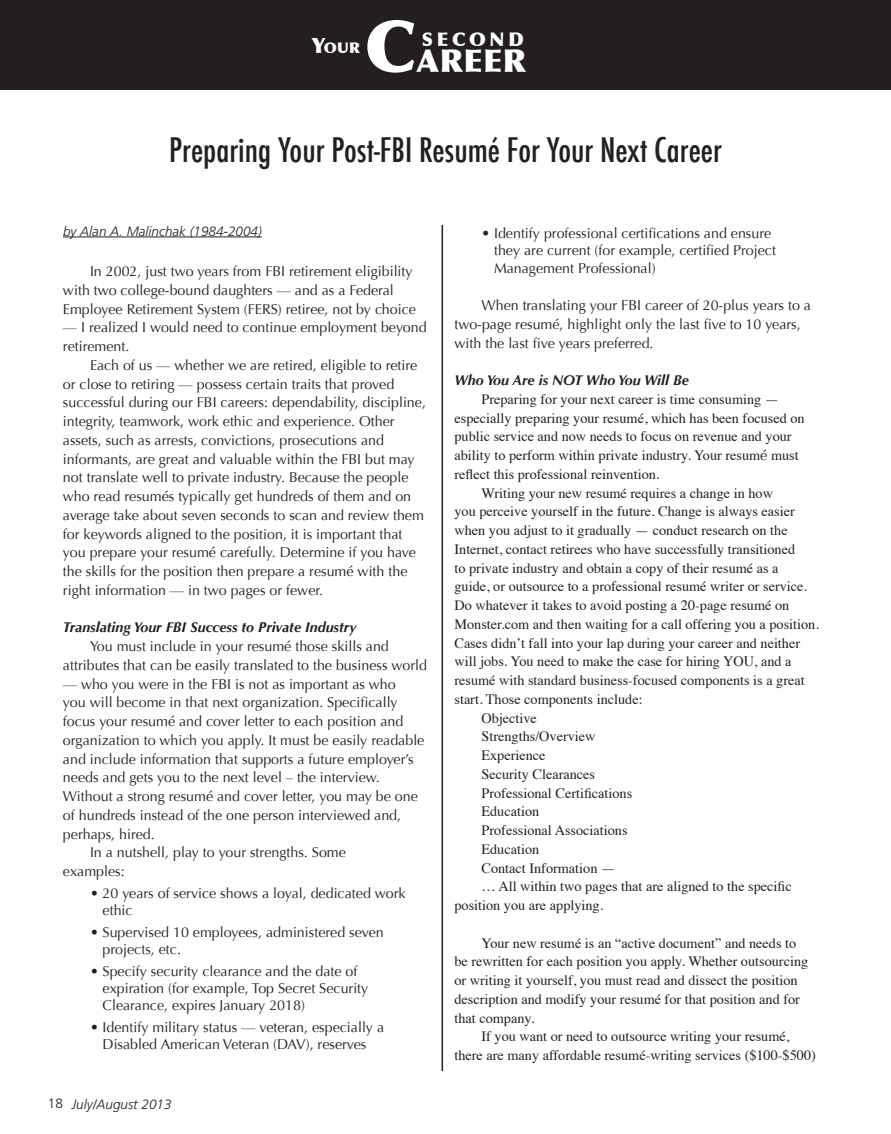
<style>
.page{position:relative;width:891px;height:1134px;background:#fff}
.page>*{position:absolute;margin:0;border:0;box-sizing:border-box;transform-origin:0 0}
.Paragraph_defaults{font:900 72px "Optima";color:#fff}
.Paragraph_defaults-2{font:500 condensed 33px "Futura";color:#231f20}
.Paragraph_defaults-3{font:900 31.5px "Optima";letter-spacing:.015em;color:#fff}
.Paragraph_defaults-4{font:900 18.9px "Optima";letter-spacing:.2em;color:#fff}
.Paragraph_defaults-5{font:900 14.7px "Optima";color:#fff}
.oraclecolumns{font:14.25px/18.8px "Optima";color:#231f20}
.oraclecolumns-2{font:14.25px/18.8px "Times";color:#231f20}
.oraclecolumns-3{font:italic 700 14.25px "Optima";color:#231f20}
.bylines{font:italic 300 13.5px "Frutiger";color:#231f20}
.t1{font:300 13.5px "Frutiger";color:#231f20}
.s1{font-size:21px}
.s2{font-family:"Optima"}
</style>
<div class="page">
<div style="left:0;top:0;width:891px;height:90px;background:#231f20"></div>
<hr style="left:63px;top:237px;width:199px;height:1px;background:#231f20">
<hr style="left:442px;top:225px;width:1px;height:846px;background:#231f20">
<p class="Paragraph_defaults" style="left:365px;top:3px;width:53px">C</p>
<p class="Paragraph_defaults-5" style="left:312px;top:38px;width:50px"><span class="s1">Y</span>OUR</p>
<p class="Paragraph_defaults-4" style="left:422px;top:28px;width:103px">SECOND</p>
<p class="Paragraph_defaults-3" style="left:417px;top:42px;width:111px">AREER</p>
<p class="Paragraph_defaults-2" style="left:169px;top:129px;width:554px">Preparing Your Post-FBI Resumé For Your Next Career</p>
<p class="bylines" style="left:63px;top:223px;width:200px">by Alan A. Malinchak (1984-2004)</p>
<p class="oraclecolumns" style="left:63px;top:262px;width:355px;text-indent:27px">In 2002, just two years from FBI retirement eligibility with two college-bound daughters — and as a Federal<br>Employee Retirement System (FERS) retiree, not by choice</p>
<p class="oraclecolumns" style="left:63px;top:318px;width:365px">— I realized I would need to continue employment beyond retirement.</p>
<p class="oraclecolumns" style="left:63px;top:356px;width:365px;text-indent:27px">Each of us — whether we are retired, eligible to retire or close to retiring — possess certain traits that proved successful during our FBI careers: dependability, discipline, integrity, teamwork, work ethic and experience. Other assets, such as arrests, convictions, prosecutions and informants, are great and valuable within the FBI but may not translate well to private industry. Because the people who read resumés typically get hundreds of them and on average take about seven seconds to scan and review them for keywords aligned to the position, it is important that you prepare your resumé carefully. Determine if you have the skills for the position then prepare a resumé with the right information — in two pages or fewer.</p>
<p class="oraclecolumns-3" style="left:63px;top:619px;width:295px">Translating Your FBI Success to Private Industry</p>
<p class="oraclecolumns" style="left:63px;top:637px;width:365px;text-indent:27px">You must include in your resumé those skills and attributes that can be easily translated to the business world</p>
<p class="oraclecolumns" style="left:63px;top:675px;width:363px">— who you were in the FBI is not as important as who<br>you will become in that next organization. Specifically focus your resumé and cover letter to each position and organization to which you apply. It must be easily readable and include information that supports a future employer’s needs and gets you to the next level – the interview.<br>Without a strong resumé and cover letter, you may be one of hundreds instead of the one person interviewed and, perhaps, hired.</p>
<p class="oraclecolumns" style="left:63px;top:843px;width:284px;text-indent:27px">In a nutshell, play to your strengths. Some examples:</p>
<p class="oraclecolumns" style="left:103px;top:885px;width:304px;line-height:17.2px;text-indent:-13px">• 20 years of service shows a loyal, dedicated work ethic</p>
<p class="oraclecolumns" style="left:103px;top:924px;width:283px;line-height:17.2px;text-indent:-13px">• Supervised 10 employees, administered seven projects, etc.</p>
<p class="oraclecolumns" style="left:103px;top:963px;width:267px;line-height:17.2px;text-indent:-13px">• Specify security clearance and the date of expiration (for example, Top Secret Security<br>Clearance, expires January 2018)</p>
<p class="oraclecolumns" style="left:90px;top:1019px;width:296px;line-height:17.2px;text-align:center">• Identify military status — veteran, especially a<br>Disabled American Veteran (DAV), reserves</p>
<p class="t1" style="left:48px;top:1095px;width:17px">18</p>
<p class="bylines" style="left:72px;top:1096px;width:101px">July/August 2013</p>
<p class="oraclecolumns" style="left:494px;top:225px;width:283px;line-height:17.2px;text-indent:-13px">• Identify professional certifications and ensure they are current (for example, certified Project<br>Management Professional)</p>
<p class="oraclecolumns" style="left:454px;top:296px;width:358px;text-indent:27px">When translating your FBI career of 20-plus years to a two-page resumé, highlight only the last five to 10 years, with the last five years preferred.</p>
<p class="oraclecolumns-3" style="left:454px;top:372px;width:236px">Who You Are is NOT Who You Will Be</p>
<p class="oraclecolumns-2" style="left:454px;top:388px;width:352px;text-indent:27px">Preparing for your next career is time consuming — especially preparing your resumé, which has been focused on public service and now needs to focus on revenue and your ability to perform within private industry. Your resum<span class="s2">é</span> must reflect this professional reinvention.</p>
<p class="oraclecolumns-2" style="left:454px;top:482px;width:366px;text-indent:27px">Writing your new resumé requires a change in how<br>you perceive yourself in the future. Change is always easier when you adjust to it gradually — conduct research on the Internet, contact retirees who have successfully transitioned<br>to private industry and obtain a copy of their resumé as a<br>guide, or outsource to a professional resumé writer or service.<br>Do whatever it takes to avoid posting a 20-page resumé on Monster.com and then waiting for a call offering you a position.<br>Cases didn’t fall into your lap during your career and neither will jobs. You need to make the case for hiring YOU, and a resumé with standard business-focused components is a great start. Those components include:</p>
<p class="oraclecolumns-2" style="left:481px;top:707px;width:57px">Objective</p>
<p class="oraclecolumns-2" style="left:481px;top:726px;width:115px">Strengths/Overview</p>
<p class="oraclecolumns-2" style="left:481px;top:745px;width:66px">Experience</p>
<p class="oraclecolumns-2" style="left:481px;top:764px;width:115px">Security Clearances</p>
<p class="oraclecolumns-2" style="left:481px;top:782px;width:152px">Professional Certifications</p>
<p class="oraclecolumns-2" style="left:481px;top:801px;width:59px">Education</p>
<p class="oraclecolumns-2" style="left:481px;top:820px;width:148px">Professional Associations</p>
<p class="oraclecolumns-2" style="left:481px;top:839px;width:59px">Education</p>
<p class="oraclecolumns-2" style="left:481px;top:857px;width:135px">Contact Information —</p>
<p class="oraclecolumns-2" style="left:454px;top:876px;width:339px;text-indent:27px">… All within two pages that are aligned to the specific position you are applying.</p>
<p class="oraclecolumns-2" style="left:454px;top:932px;width:355px;text-indent:27px">Your new resumé is an “active document” and needs to be rewritten for each position you apply. Whether outsourcing or writing it yourself, you must read and dissect the position description and modify your resumé for that position and for that company.</p>
<p class="oraclecolumns-2" style="left:454px;top:1026px;width:363px;text-align:center">If you want or need to outsource writing your resumé,<br>there are many affordable resumé-writing services ($100-$500)</p>
</div>
